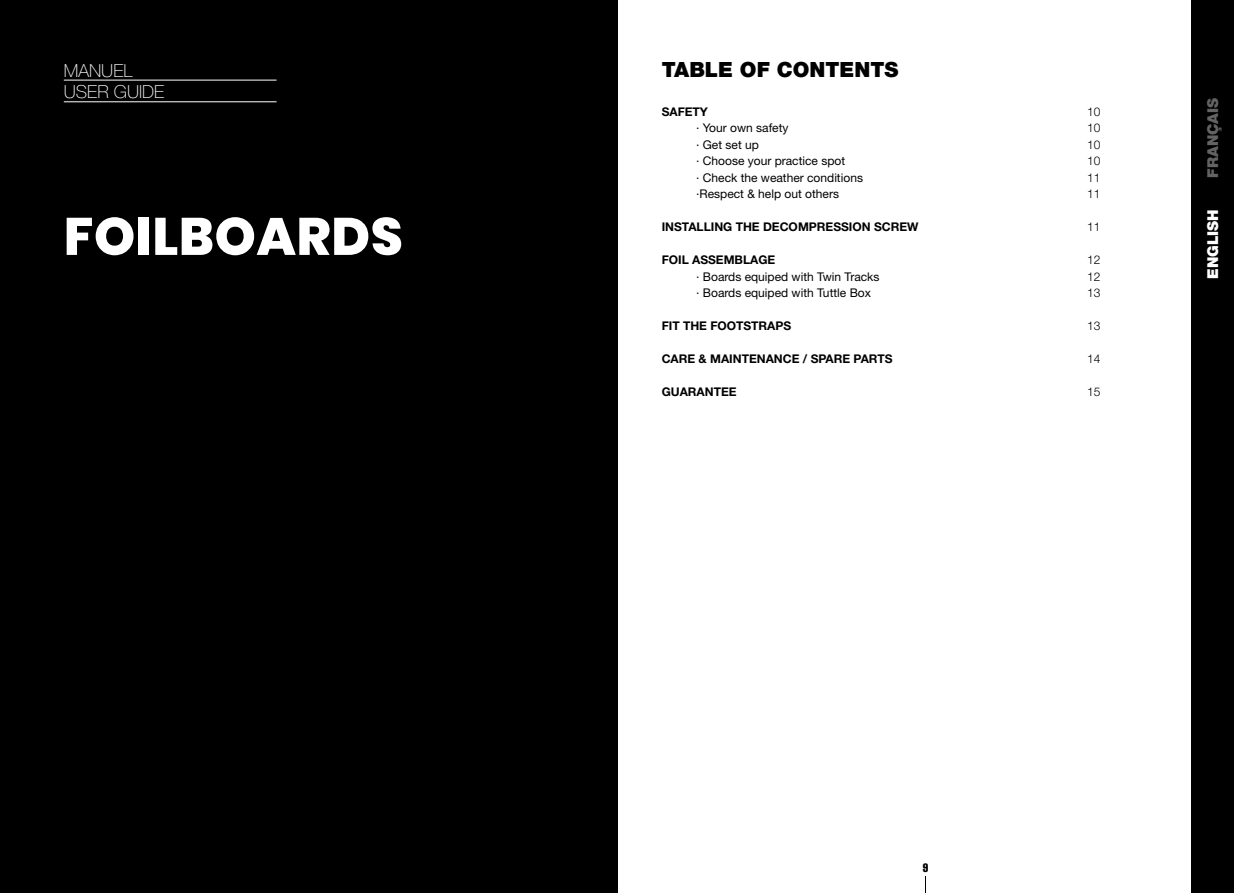
<style>
.page{position:relative;width:1234px;height:893px;background:#fff}
.page>*{position:absolute;margin:0;border:0;box-sizing:border-box;transform-origin:0 0}
.t1{font:800 52.5px "Poppins";letter-spacing:.01em;color:#fff}
.t2{font:900 21px "Helvetica Neue LT Std";color:#000}
.t3{font:100 18px/21.6px "Helvetica Neue LT Std";color:#fff}
.t4{font:900 15px "Helvetica Neue LT Std";color:#636363}
.t5{font:900 15px "Helvetica Neue LT Std";color:#fff}
.t6{font:12px "Helvetica Neue LT Std";color:#000}
.t7{font:700 12px "Helvetica Neue LT Std";color:#000}
.t8{font:300 12px "Helvetica Neue LT Std";color:#000}
.t9{font:extra-condensed 12px "Helvetica";color:#000}
</style>
<div class="page">
<div style="left:0;top:0;width:617px;height:893px;background:#000"></div>
<div style="left:1191px;top:0;width:42px;height:893px;background:#000"></div>
<svg style="left:925px;top:876px;width:1px;height:17px"></svg>
<hr style="left:64px;top:80px;width:212px;height:1px;background:#fff">
<hr style="left:64px;top:101px;width:212px;height:1px;background:#fff">
<h3 class="t3" style="left:64px;top:59px;width:102px">MANUEL<br>USER GUIDE</h3>
<h2 class="t2" style="left:661px;top:57px;width:238px">TABLE OF CONTENTS</h2>
<p class="t7" style="left:661px;top:104px;width:48px">SAFETY</p>
<p class="t8" style="left:1086px;top:104px;width:15px">10</p>
<p class="t6" style="left:696px;top:121px;width:94px">∙ Your own safety</p>
<p class="t8" style="left:1086px;top:121px;width:15px">10</p>
<p class="t6" style="left:696px;top:137px;width:64px">∙ Get set up</p>
<p class="t8" style="left:1086px;top:137px;width:15px">10</p>
<p class="t6" style="left:696px;top:154px;width:150px">∙ Choose your practice spot</p>
<p class="t8" style="left:1086px;top:154px;width:15px">10</p>
<p class="t6" style="left:696px;top:170px;width:168px">∙ Check the weather conditions</p>
<p class="t8" style="left:1086px;top:170px;width:15px">11</p>
<p class="t6" style="left:696px;top:187px;width:144px">∙Respect &amp; help out others</p>
<p class="t8" style="left:1086px;top:187px;width:15px">11</p>
<p class="t7" style="left:661px;top:219px;width:258px">INSTALLING THE DECOMPRESSION SCREW</p>
<p class="t8" style="left:1086px;top:220px;width:15px">11</p>
<p class="t7" style="left:661px;top:252px;width:115px">FOIL ASSEMBLAGE</p>
<p class="t8" style="left:1086px;top:253px;width:15px">12</p>
<p class="t6" style="left:696px;top:269px;width:185px">∙ Boards equiped with Twin Tracks</p>
<p class="t8" style="left:1086px;top:269px;width:15px">12</p>
<p class="t6" style="left:696px;top:286px;width:176px">∙ Boards equiped with Tuttle Box</p>
<p class="t8" style="left:1086px;top:286px;width:15px">13</p>
<p class="t7" style="left:661px;top:318px;width:131px">FIT THE FOOTSTRAPS</p>
<p class="t8" style="left:1086px;top:319px;width:15px">13</p>
<p class="t7" style="left:661px;top:351px;width:232px">CARE &amp; MAINTENANCE / SPARE PARTS</p>
<p class="t8" style="left:1086px;top:352px;width:15px">14</p>
<p class="t7" style="left:661px;top:384px;width:76px">GUARANTEE</p>
<p class="t8" style="left:1086px;top:385px;width:15px">15</p>
<h1 class="t1" style="left:64px;top:206px;width:340px">FOILBOARDS</h1>
<p class="t4" style="left:1203px;top:178px;width:81px;rotate:-90deg">FRANÇAIS</p>
<p class="t5" style="left:1203px;top:279px;width:71px;rotate:-90deg">ENGLISH</p>
<p class="t9" style="left:922px;top:860px;width:7px">9</p>
</div>
